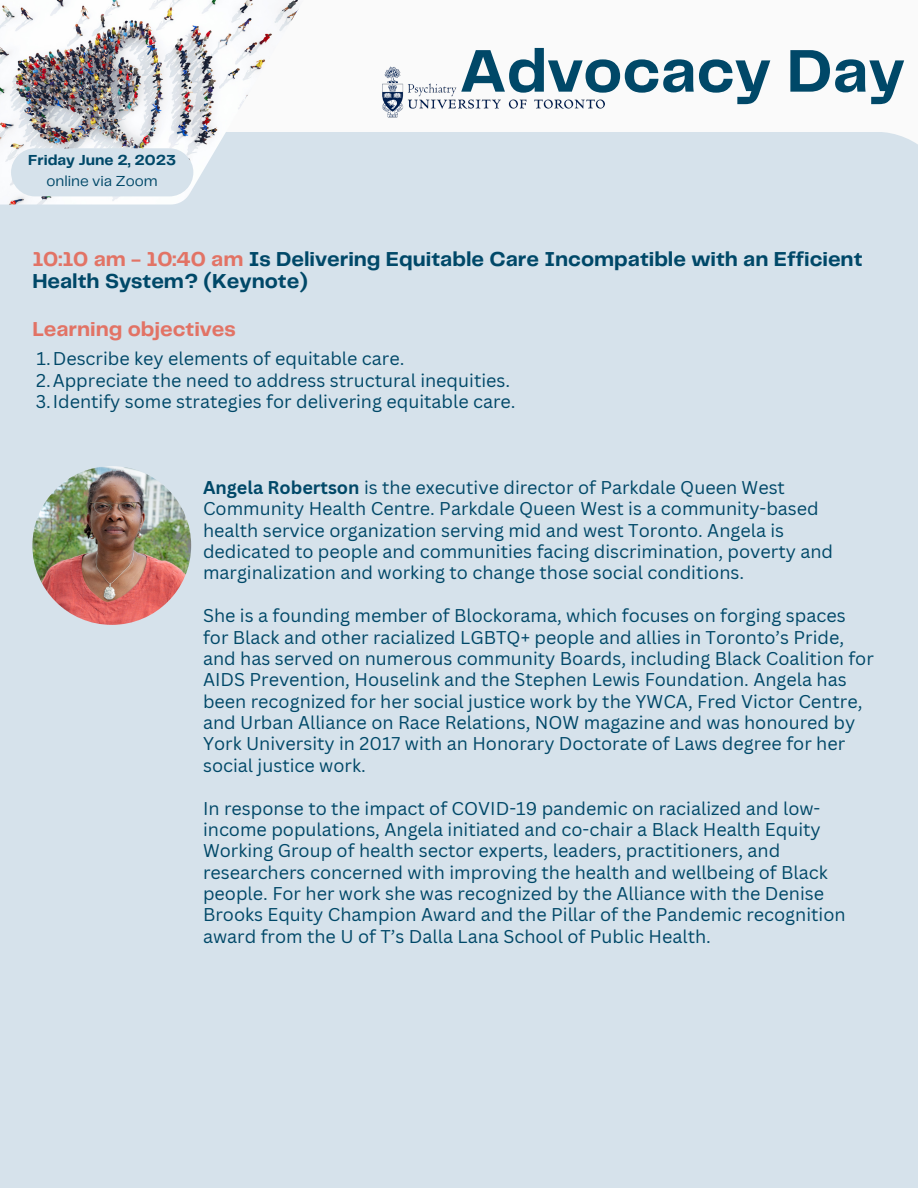
<style>
.page{position:relative;width:918px;height:1188px;background:#fafafa}
.page>*{position:absolute;margin:0;border:0;box-sizing:border-box;transform-origin:0 0}
.t1{font:700 62.4px "Telegraf";color:#004868}
.t2{font:700 21px/21.3px "Telegraf";color:#004868}
.t3{font:700 21px "Telegraf";color:#e27365}
.t4{font:18px/21.3px "Canva Sans";color:#004868}
.t5{font:700 15.15px "Telegraf";color:#004868}
.t6{font:15.15px "Telegraf";color:#004868}
.s1{color:#e27365}
.s2{font-weight:700}
</style>
<div class="page">
<div style="left:0;top:132px;width:918px;height:1056px;background:#d6e2eb"></div>
<img style="left:0;top:0;width:305px;height:204px">
<div style="left:11px;top:148px;width:182px;height:48px;background:#d6e2eb;border-radius:24px"></div>
<img style="left:382px;top:66px;width:223px;height:52px">
<img style="left:32px;top:466px;width:159px;height:159px;border-radius:50%">
<p class="t5" style="left:28px;top:154px;width:149px">Friday June 2, 2023</p>
<p class="t6" style="left:47px;top:174px;width:113px">online via Zoom</p>
<p class="t1" style="left:459px;top:44px;width:447px">Advocacy Day</p>
<p class="t2" style="left:32px;top:250px;width:832px"><span class="s1">10:10 am - 10:40 am</span> Is Delivering Equitable Care Incompatible with an Efficient<br>Health System? (Keynote)</p>
<p class="t3" style="left:32px;top:320px;width:205px">Learning objectives</p>
<p class="t4" style="left:37px;top:348px;width:369px">1.Describe key elements of equitable care.</p>
<p class="t4" style="left:36px;top:369px;width:475px">2.Appreciate the need to address structural inequities.</p>
<p class="t4" style="left:36px;top:390px;width:481px">3.Identify some strategies for delivering equitable care.</p>
<p class="t4" style="left:203px;top:476px;width:632px"><span class="s2">Angela Robertson</span> is the executive director of Parkdale Queen West Community Health Centre. Parkdale Queen West is a community-based health service organization serving mid and west Toronto. Angela is dedicated to people and communities facing discrimination, poverty and marginalization and working to change those social conditions.</p>
<p class="t4" style="left:203px;top:605px;width:672px">She is a founding member of Blockorama, which focuses on forging spaces for Black and other racialized LGBTQ+ people and allies in Toronto’s Pride, and has served on numerous community Boards, including Black Coalition for AIDS Prevention, Houselink and the Stephen Lewis Foundation. Angela has been recognized for her social justice work by the YWCA, Fred Victor Centre, and Urban Alliance on Race Relations, NOW magazine and was honoured by York University in 2017 with an Honorary Doctorate of Laws degree for her social justice work.</p>
<p class="t4" style="left:203px;top:797px;width:644px">In response to the impact of COVID-19 pandemic on racialized and low&shy;income populations, Angela initiated and co-chair a Black Health Equity Working Group of health sector experts, leaders, practitioners, and researchers concerned with improving the health and wellbeing of Black people. For her work she was recognized by the Alliance with the Denise Brooks Equity Champion Award and the Pillar of the Pandemic recognition award from the U of T’s Dalla Lana School of Public Health.</p>
</div>
